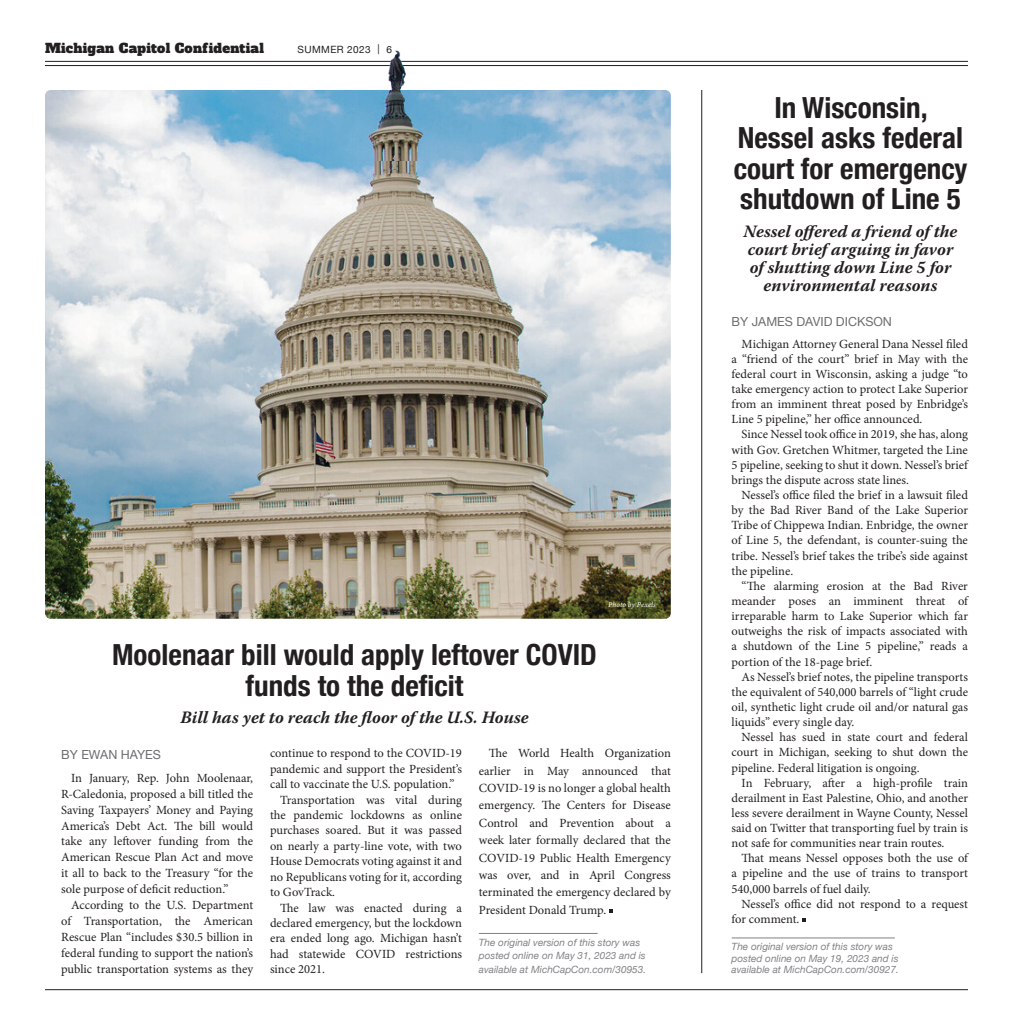
<style>
.page{position:relative;width:1013px;height:1035px;background:#fff}
.page>*{position:absolute;margin:0;border:0;box-sizing:border-box;transform-origin:0 0}
.t1{font:700 condensed 29.12px/30.5px "Helvetica Neue";color:#231f20;text-align:center}
.t2{font:italic 700 17.25px/18px "Warnock Pro";color:#231f20;text-align:center}
.t3{font:13.12px "Alfa Slab One";letter-spacing:.02em;color:#231f20}
.t4{font:12.5px/15.1px "Minion Pro";color:#231f20;text-align:justify}
.t5{font:12.5px "Helvetica Neue";color:#6c6d70}
.t6{font:italic 10px/13.6px "Helvetica Neue";color:#808285}
.t7{font:10px "Helvetica Neue";letter-spacing:.04em;color:#231f20}
.t8{font:italic 7.5px "Minion Variable Concept";letter-spacing:.015em;color:#fff}
</style>
<div class="page">
<hr style="left:45px;top:61px;width:923px;height:1px;background:#231f20">
<hr style="left:45px;top:65px;width:923px;height:1px;background:#231f20">
<hr style="left:45px;top:989px;width:923px;height:1px;background:#231f20">
<hr style="left:701px;top:90px;width:1px;height:883px;background:#231f20">
<hr style="left:479px;top:933px;width:118px;height:1px;background:#808285">
<img style="left:45px;top:90px;width:626px;height:529px">
<img style="left:353px;top:50px;width:89px;height:111px">
<hr style="left:731px;top:938px;width:163px;height:1px;background:#808285">
<p class="t3" style="left:45px;top:39px;width:220px">Michigan Capitol Confidential</p>
<p class="t7" style="left:298px;top:42px;width:96px">SUMMER 2023 | 6</p>
<p class="t8" style="left:608px;top:600px;width:49px">Photo by Pexels</p>
<h1 class="t1" style="left:112px;top:638px;width:486px">Moolenaar bill would apply leftover COVID funds to the deficit</h1>
<h2 class="t2" style="left:180px;top:708px;width:350px">Bill has yet to reach the floor of the U.S. House</h2>
<p class="t5" style="left:61px;top:745px;width:101px">BY EWAN HAYES</p>
<p class="t4" style="left:61px;top:770px;width:193px;line-height:16px;text-indent:10px">In January, Rep. John Moolenaar, R-Caledonia, proposed a bill titled the Saving Taxpayers’ Money and Paying America’s Debt Act. The bill would take any leftover funding from the American Rescue Plan Act and move it all to back to the Treasury “for the sole purpose of deficit reduction.”</p>
<p class="t4" style="left:61px;top:897px;width:193px;line-height:16px;text-indent:10px">According to the U.S. Department of Transportation, the American Rescue Plan “includes $30.5 billion in federal funding to support the nation’s public transportation systems as they</p>
<p class="t4" style="left:270px;top:746px;width:193px">continue to respond to the COVID-19</p>
<p class="t4" style="left:270px;top:761px;width:193px">pandemic and support the President’s</p>
<p class="t4" style="left:270px;top:777px;width:186px">call to vaccinate the U.S. population.”</p>
<p class="t4" style="left:280px;top:792px;width:183px">Transportation was vital during</p>
<p class="t4" style="left:270px;top:807px;width:193px">the pandemic lockdowns as online</p>
<p class="t4" style="left:270px;top:823px;width:193px">purchases soared. But it was passed</p>
<p class="t4" style="left:270px;top:838px;width:193px">on nearly a party-line vote, with two</p>
<p class="t4" style="left:270px;top:854px;width:193px">House Democrats voting against it and</p>
<p class="t4" style="left:270px;top:869px;width:193px">no Republicans voting for it, according</p>
<p class="t4" style="left:270px;top:885px;width:67px">to GovTrack.</p>
<p class="t4" style="left:280px;top:900px;width:183px">The law was enacted during a</p>
<p class="t4" style="left:270px;top:915px;width:193px">declared emergency, but the lockdown</p>
<p class="t4" style="left:270px;top:931px;width:193px">era ended long ago. Michigan hasn’t</p>
<p class="t4" style="left:270px;top:946px;width:193px">had statewide COVID restrictions</p>
<p class="t4" style="left:270px;top:962px;width:57px">since 2021.</p>
<p class="t4" style="left:479px;top:745px;width:193px;line-height:17.4px;text-indent:10px">The World Health Organization earlier in May announced that COVID-19 is no longer a global health emergency. The Centers for Disease Control and Prevention about a week later formally declared that the COVID-19 Public Health Emergency was over, and in April Congress terminated the emergency declared by President Donald Trump.</p>
<p class="t6" style="left:479px;top:936px;width:169px">The original version of this story was posted online on May 31, 2023 and is available at MichCapCon.com/30953.</p>
<h1 class="t1" style="left:733px;top:90px;width:235px">In Wisconsin,<br>Nessel asks federal court for emergency shutdown of Line 5</h1>
<h2 class="t2" style="left:743px;top:222px;width:215px">Nessel offered a friend of the court brief arguing in favor of shutting down Line 5 for environmental reasons</h2>
<p class="t5" style="left:731px;top:312px;width:162px">BY JAMES DAVID DICKSON</p>
<p class="t4" style="left:731px;top:336px;width:238px;text-indent:10px">Michigan Attorney General Dana Nessel filed a “friend of the court” brief in May with the federal court in Wisconsin, asking a judge “to take emergency action to protect Lake Superior from an imminent threat posed by Enbridge’s Line 5 pipeline,” her office announced.</p>
<p class="t4" style="left:731px;top:427px;width:238px;text-indent:10px">Since Nessel took office in 2019, she has, along with Gov. Gretchen Whitmer, targeted the Line 5 pipeline, seeking to shut it down. Nessel’s brief brings the dispute across state lines.</p>
<p class="t4" style="left:731px;top:488px;width:238px;text-indent:10px">Nessel’s office filed the brief in a lawsuit filed by the Bad River Band of the Lake Superior Tribe of Chippewa Indian. Enbridge, the owner of Line 5, the defendant, is counter-suing the tribe. Nessel’s brief takes the tribe’s side against the pipeline.</p>
<p class="t4" style="left:731px;top:578px;width:238px;text-indent:10px">“The alarming erosion at the Bad River meander poses an imminent threat of irreparable harm to Lake Superior which far outweighs the risk of impacts associated with a shutdown of the Line 5 pipeline,” reads a portion of the 18-page brief.</p>
<p class="t4" style="left:731px;top:669px;width:238px;text-indent:10px">As Nessel’s brief notes, the pipeline transports the equivalent of 540,000 barrels of “light crude oil, synthetic light crude oil and/or natural gas liquids” every single day.</p>
<p class="t4" style="left:731px;top:730px;width:238px;text-indent:10px">Nessel has sued in state court and federal court in Michigan, seeking to shut down the pipeline. Federal litigation is ongoing.</p>
<p class="t4" style="left:731px;top:775px;width:238px;text-indent:10px">In February, after a high-profile train derailment in East Palestine, Ohio, and another less severe derailment in Wayne County, Nessel said on Twitter that transporting fuel by train is not safe for communities near train routes.</p>
<p class="t4" style="left:731px;top:851px;width:238px;text-indent:10px">That means Nessel opposes both the use of a pipeline and the use of trains to transport 540,000 barrels of fuel daily.</p>
<p class="t4" style="left:731px;top:896px;width:238px;text-indent:10px">Nessel’s office did not respond to a request for comment.</p>
<p class="t6" style="left:731px;top:942px;width:169px;line-height:11.4px">The original version of this story was posted online on May 19, 2023 and is available at MichCapCon.com/30927.</p>
</div>
